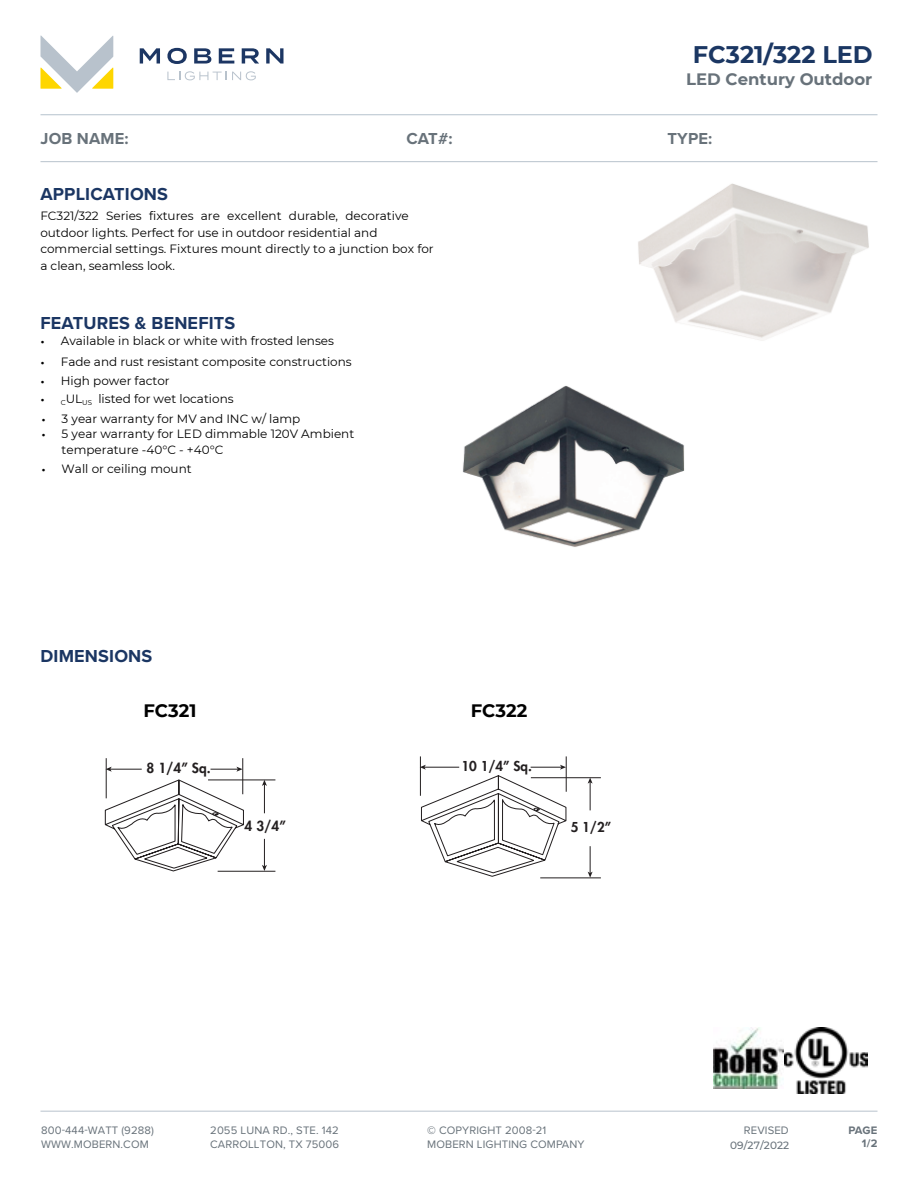
<style>
.page{position:relative;width:918px;height:1188px;background:#fff}
.page>*{position:absolute;margin:0;border:0;box-sizing:border-box;transform-origin:0 0}
.t1{font:700 24px "Montserrat";color:#1b3763}
.t2{font:700 18px "Proxima Nova";letter-spacing:.01em;color:#1b3663}
.t3{font:700 18px "Montserrat";color:#000}
.t4{font:700 16.5px "Proxima Nova";letter-spacing:.01em;color:#68727a}
.t5{font:700 16.5px "Montserrat";color:#68727a}
.t6{font:800 13.65px "Futura";color:#231f20}
.t7{font:800 13.35px "Futura";color:#231f20}
.t8{font:12px/16.5px "Montserrat";color:#000}
.t9{font:12px "Montserrat";color:#000}
.t10{font:11.25px/13.2px "Proxima Nova";letter-spacing:.01em;color:#68727a}
.t11{font:700 11.25px "Proxima Nova";color:#68727a}
.t12{font:500 10.5px "Montserrat";letter-spacing:.01em;color:#68727a}
.s1{font-style:inherit}
.s2{font-family:"Proxima Nova"}
.s3{font-weight:700}
</style>
<div class="page">
<svg style="left:40px;top:35px;width:73px;height:58px"></svg>
<svg style="left:140px;top:48px;width:20px;height:16px"></svg>
<svg style="left:167px;top:48px;width:20px;height:16px"></svg>
<svg style="left:194px;top:48px;width:17px;height:16px"></svg>
<svg style="left:219px;top:48px;width:15px;height:16px"></svg>
<svg style="left:242px;top:48px;width:17px;height:16px"></svg>
<svg style="left:266px;top:48px;width:18px;height:16px"></svg>
<svg style="left:167px;top:71px;width:89px;height:9px"></svg>
<hr style="left:40px;top:1111px;width:838px;height:1px;background:#b8c2cc">
<hr style="left:40px;top:114px;width:838px;height:1px;background:#b5c2cd">
<hr style="left:40px;top:161px;width:838px;height:1px;background:#b8c2cc">
<img style="left:713px;top:1027px;width:71px;height:62px">
<img style="left:785px;top:1027px;width:82px;height:66px">
<img style="left:463px;top:386px;width:222px;height:161px">
<img style="left:638px;top:183px;width:231px;height:158px">
<hr style="left:218px;top:871px;width:57px;height:1px;background:#231f20">
<hr style="left:208px;top:780px;width:67px;height:1px;background:#231f20">
<svg style="left:262px;top:839px;width:5px;height:32px"></svg>
<svg style="left:262px;top:780px;width:5px;height:33px"></svg>
<hr style="left:243px;top:758px;width:1px;height:36px;background:#231f20">
<hr style="left:106px;top:758px;width:1px;height:40px;background:#231f20">
<hr style="left:110px;top:769px;width:32px;height:1px;background:#231f20">
<svg style="left:106px;top:767px;width:6px;height:5px"></svg>
<svg style="left:211px;top:767px;width:32px;height:5px"></svg>
<svg style="left:104px;top:778px;width:141px;height:94px"></svg>
<hr style="left:540px;top:878px;width:61px;height:1px;background:#231f20">
<hr style="left:531px;top:777px;width:70px;height:1px;background:#231f20">
<svg style="left:588px;top:846px;width:5px;height:32px"></svg>
<svg style="left:588px;top:778px;width:5px;height:32px"></svg>
<hr style="left:566px;top:756px;width:1px;height:36px;background:#231f20">
<hr style="left:420px;top:756px;width:1px;height:40px;background:#231f20">
<svg style="left:419px;top:765px;width:148px;height:114px"></svg>
<h1 class="t1" style="left:693px;top:37px;width:181px">FC3<span class="s1">2</span>1/3<span class="s1">2</span>2 LED</h1>
<h3 class="t5" style="left:686px;top:67px;width:187px">LED Century <span class="s1">Outdoor</span></h3>
<h3 class="t4" style="left:40px;top:126px;width:90px">JOB NAME:</h3>
<h3 class="t4" style="left:407px;top:126px;width:48px">CAT#:</h3>
<h3 class="t4" style="left:667px;top:126px;width:46px">TYPE:</h3>
<h2 class="t2" style="left:40px;top:181px;width:129px">APPLICATIONS</h2>
<p class="t8" style="left:40px;top:207px;width:395px">FC3<span class="s1">2</span>1/3<span class="s1">2</span>2 Series fixtures are excellent durable, decorative outdoor lights. Perfect for use in outdoor residential and commercial settings. Fixtures mount directly to a junction box for a clean, seamless look.</p>
<h2 class="t2" style="left:40px;top:309px;width:196px">FEATURES &amp; BENEFITS</h2>
<p class="t8" style="left:40px;top:333px;width:295px"><span class="s2">•</span> Available in black or white with frosted lenses</p>
<p class="t8" style="left:40px;top:353px;width:313px"><span class="s2">•</span> Fade and rust resistant composite constructions</p>
<p class="t9" style="left:41px;top:372px;width:131px"><span class="s2">•</span> High power factor</p>
<p class="t9" style="left:41px;top:391px;width:195px"><span class="s2">•</span> <sub>C</sub>UL<sub>US</sub> listed for wet locations</p>
<p class="t8" style="left:41px;top:410px;width:260px"><span class="s2">•</span> 3 year warranty for MV and INC w/ lamp</p>
<p class="t8" style="left:62px;top:425px;width:294px;text-indent:-20px"><span class="s2">•</span> 5 year warranty for LED dimmable 120V Ambient temperature -40°C - +40°C</p>
<p class="t8" style="left:41px;top:460px;width:152px"><span class="s2">•</span> Wall or ceiling mount</p>
<h2 class="t2" style="left:40px;top:642px;width:113px">DIMENSIONS</h2>
<h2 class="t3" style="left:143px;top:698px;width:55px">FC321</h2>
<h2 class="t3" style="left:471px;top:698px;width:58px">FC322</h2>
<p class="t6" style="left:147px;top:759px;width:66px">8 1/4” Sq.</p>
<p class="t6" style="left:245px;top:817px;width:43px">4 3/4”</p>
<p class="t7" style="left:462px;top:757px;width:72px">10 1/4” Sq.</p>
<p class="t7" style="left:571px;top:818px;width:42px">5 1/2”</p>
<p class="t10" style="left:41px;top:1123px;width:114px">800-444-WATT (9288)<br>WWW.MOBERN.COM</p>
<p class="t10" style="left:210px;top:1123px;width:130px">2055 LUNA RD., STE. 142<br>CARROLLTON, TX 75006</p>
<p class="t10" style="left:427px;top:1124px;width:159px"><span class="s3">©</span> COPYRIGHT 2008-21<br>MOBERN LIGHTING COMPANY</p>
<p class="t10" style="left:744px;top:1123px;width:46px">REVISED</p>
<p class="t11" style="left:848px;top:1122px;width:31px">PAGE</p>
<p class="t12" style="left:730px;top:1138px;width:61px">09/27/2022</p>
<p class="t11" style="left:862px;top:1135px;width:17px">1/2</p>
</div>
